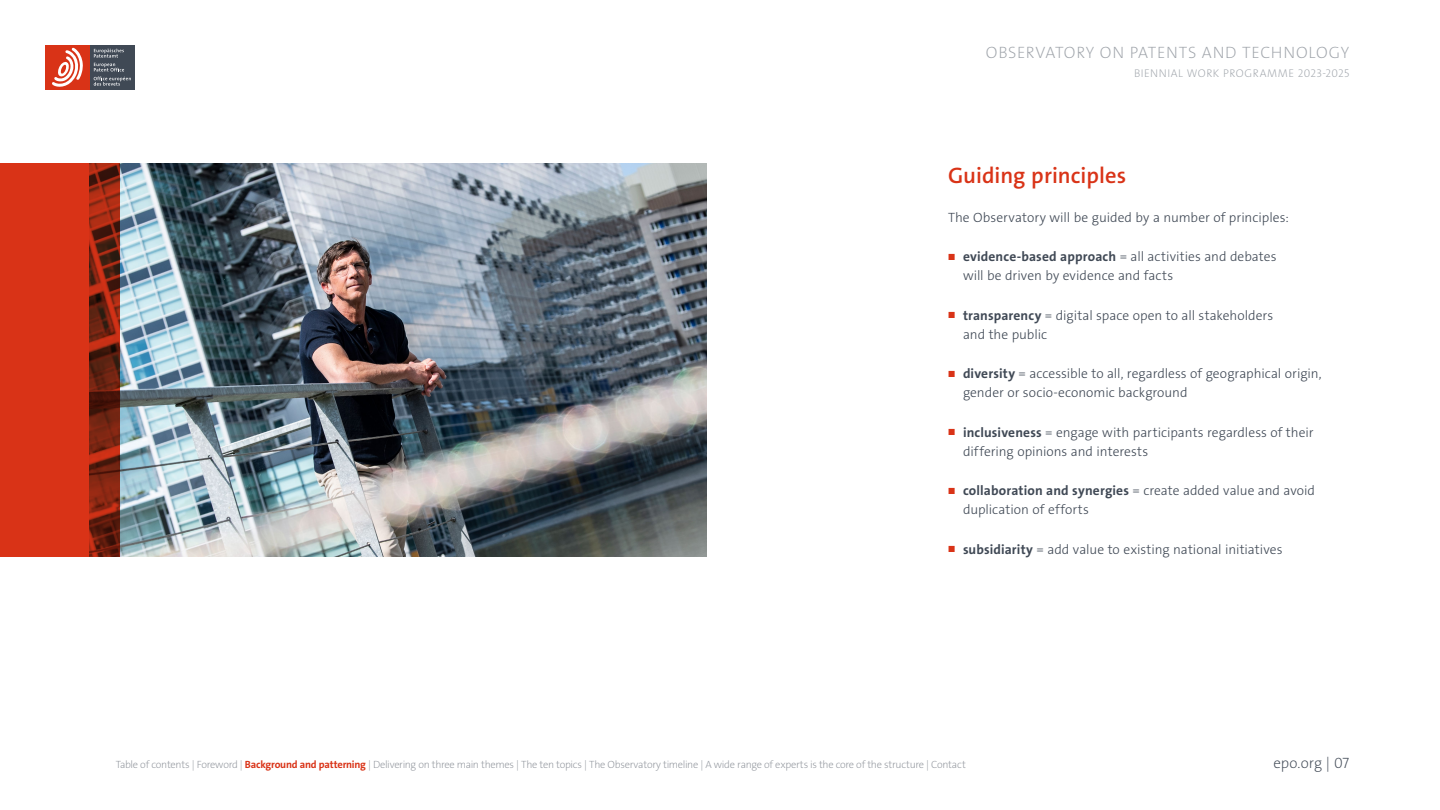
<style>
.page{position:relative;width:1440px;height:810px;background:#fff}
.page>*{position:absolute;margin:0;border:0;box-sizing:border-box;transform-origin:0 0}
.t1{font:22.5px "The Sans LP6 Se Bld";color:#d93317}
.t2{font:16.5px "The Sans LP2 Ex Lig";letter-spacing:.04em;color:#9fa4aa}
.t3{font:15px "The Sans LP2 Ex Lig";letter-spacing:-.005em;color:#404955}
.t4{font:13.5px/19.5px "The Sans LP3 Lig";color:#404955}
.t5{font:13.5px "The Sans LP7 Bld";letter-spacing:.01em;color:#404955}
.t6{font:11.25px "The Sans LP2 Ex Lig";letter-spacing:.04em;color:#9fa4aa}
.t7{font:10.5px "The Sans LP2 Ex Lig";letter-spacing:-.025em;color:#8d9299}
.s1{font-size:9px;color:#d93317}
.s2{font-family:"The Sans LP7 Bld"}
.s3{font-family:"The Sans LP3 Lig";font-size:9px;color:#d93317}
.s4{font-family:"The Sans LP3 Lig"}
.s5{font-family:"The Sans LP7 Bld";color:#d93317}
</style>
<div class="page">
<div style="left:90px;top:45px;width:45px;height:45px;background:#404955"></div>
<svg style="left:94px;top:49px;width:30px;height:22px"></svg>
<svg style="left:94px;top:77px;width:37px;height:9px"></svg>
<div style="left:45px;top:45px;width:45px;height:45px;background:#d93317"></div>
<svg style="left:52px;top:48px;width:31px;height:39px"></svg>
<img style="left:119px;top:164px;width:587px;height:393px">
<svg style="left:0;top:164px;width:119px;height:393px;fill:#d93317"></svg>
<p class="t2" style="left:986px;top:41px;width:365px">OBSERVATORY ON PATENTS AND TECHNOLOGY</p>
<p class="t6" style="left:1134px;top:66px;width:217px">BIENNIAL WORK PROGRAMME 2023-2025</p>
<h1 class="t1" style="left:948px;top:161px;width:180px">Guiding principles</h1>
<p class="t4" style="left:948px;top:208px;width:342px">The Observatory will be guided by a number of principles:</p>
<p class="t4" style="left:963px;top:247px;width:315px;text-indent:-15px"><span class="s1">■</span> <span class="s2">evidence-based approach</span> = all activities and debates will be driven by evidence and facts</p>
<p class="t4" style="left:963px;top:305px;width:312px;text-indent:-15px"><span class="s1">■</span> <span class="s2">transparency</span> = digital space open to all stakeholders and the public</p>
<p class="t4" style="left:963px;top:364px;width:360px;text-indent:-15px"><span class="s1">■</span> <span class="s2">diversity</span> = accessible to all, regardless of geographical origin, gender or socio-economic background</p>
<p class="t4" style="left:963px;top:422px;width:352px;text-indent:-15px"><span class="s1">■</span> <span class="s2">inclusiveness</span> = engage with participants regardless of their differing opinions and interests</p>
<p class="t5" style="left:948px;top:482px;width:369px"><span class="s3">■</span> collaboration and synergies <span class="s4">= create added value and avoid</span></p>
<p class="t4" style="left:963px;top:500px;width:127px">duplication of efforts</p>
<p class="t4" style="left:948px;top:539px;width:336px"><span class="s1">■</span> <span class="s2">subsidiarity</span> = add value to existing national initiatives</p>
<p class="t7" style="left:116px;top:758px;width:852px">Table of contents | Foreword | <span class="s5">Background and patterning</span> | Delivering on three main themes | The ten topics | The Observatory timeline | A wide range of experts is the core of the structure | Contact</p>
<p class="t3" style="left:1274px;top:753px;width:77px">epo.org | 07</p>
</div>
